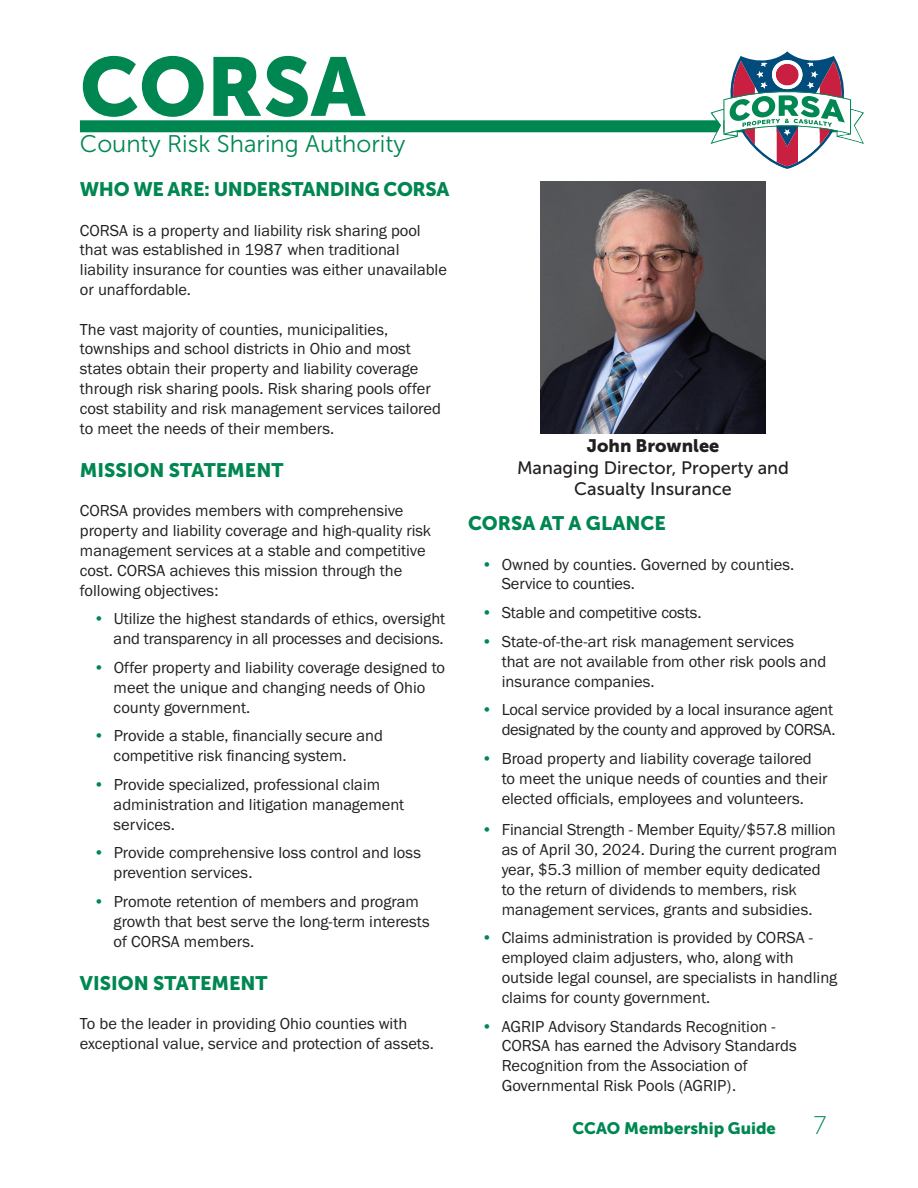
<style>
.page{position:relative;width:918px;height:1188px;background:#fff}
.page>*{position:absolute;margin:0;border:0;box-sizing:border-box;transform-origin:0 0}
.t1{font:82.5px "Museo Sans 900";color:#008751}
.t2{font:25.5px "Museo Sans 100";color:#008751}
.t3{font:24px "Museo Sans 300";color:#008751}
.t4{font:19.5px "Museo Sans 900";color:#008751}
.t5{font:19.5px "Museo Sans 900";letter-spacing:-.02em;color:#008751}
.t6{font:18px/21.6px "Museo Sans 500";color:#231f20;text-align:center}
.t7{font:16.5px/19.8px "Franklin Gothic URW Boo";color:#231f20}
.t8{font:16.5px/19.8px "Franklin Gothic URW Boo";letter-spacing:-.02em;color:#231f20;text-align:right}
.t9{font:16.5px "Museo Sans 900";color:#008751}
.s1{color:#008751}
.s2{font-family:"Museo Sans 900"}
</style>
<div class="page">
<div style="left:80px;top:120px;width:758px;height:12px;background:#008751"></div>
<img style="left:541px;top:181px;width:224px;height:252px">
<svg style="left:710px;top:51px;width:154px;height:118px"></svg>
<p class="t1" style="left:80px;top:40px;width:287px">CORSA</p>
<p class="t3" style="left:80px;top:131px;width:327px">County Risk Sharing Authority</p>
<p class="t5" style="left:80px;top:178px;width:371px">WHO WE ARE: UNDERSTANDING CORSA</p>
<p class="t7" style="left:80px;top:220px;width:369px">CORSA is a property and liability risk sharing pool that was established in 1987 when traditional liability insurance for counties was either unavailable or unaffordable.</p>
<p class="t7" style="left:80px;top:319px;width:363px">The vast majority of counties, municipalities, townships and school districts in Ohio and most states obtain their property and liability coverage through risk sharing pools. Risk sharing pools offer cost stability and risk management services tailored to meet the needs of their members.</p>
<p class="t4" style="left:80px;top:459px;width:205px">MISSION STATEMENT</p>
<p class="t7" style="left:80px;top:501px;width:353px">CORSA provides members with comprehensive property and liability coverage and high-quality risk management services at a stable and competitive cost. CORSA achieves this mission through the following objectives:</p>
<p class="t7" style="left:93px;top:609px;width:353px;text-align:right"><span class="s1">•</span> Utilize the highest standards of ethics, oversight and transparency in all processes and decisions.</p>
<p class="t7" style="left:114px;top:657px;width:333px;text-indent:-20px"><span class="s1">•</span> Offer property and liability coverage designed to meet the unique and changing needs of Ohio county government.</p>
<p class="t7" style="left:114px;top:726px;width:271px;text-indent:-20px"><span class="s1">•</span> Provide a stable, financially secure and competitive risk financing system.</p>
<p class="t7" style="left:114px;top:774px;width:292px;text-indent:-20px"><span class="s1">•</span> Provide specialized, professional claim administration and litigation management services.</p>
<p class="t7" style="left:114px;top:843px;width:309px;text-indent:-20px"><span class="s1">•</span> Provide comprehensive loss control and loss prevention services.</p>
<p class="t7" style="left:114px;top:891px;width:318px;text-indent:-20px"><span class="s1">•</span> Promote retention of members and program growth that best serve the long-term interests of CORSA members.</p>
<p class="t4" style="left:80px;top:972px;width:189px">VISION STATEMENT</p>
<p class="t7" style="left:80px;top:1014px;width:356px">To be the leader in providing Ohio counties with exceptional value, service and protection of assets.</p>
<p class="t6" style="left:517px;top:435px;width:273px"><span class="s2">John Brownlee<br></span>Managing Director, Property and<br>Casualty Insurance</p>
<p class="t4" style="left:468px;top:512px;width:200px">CORSA AT A GLANCE</p>
<p class="t7" style="left:502px;top:554px;width:294px;text-indent:-20px"><span class="s1">•</span> Owned by counties. Governed by counties.<br>Service to counties.</p>
<p class="t7" style="left:482px;top:602px;width:221px"><span class="s1">•</span> Stable and competitive costs.</p>
<p class="t7" style="left:502px;top:631px;width:326px;text-indent:-20px"><span class="s1">•</span> State-of-the-art risk management services<br>that are not available from other risk pools and insurance companies.</p>
<p class="t8" style="left:482px;top:700px;width:356px"><span class="s1">•</span> Local service provided by a local insurance agent designated by the county and approved by CORSA.</p>
<p class="t7" style="left:502px;top:748px;width:327px;text-indent:-20px"><span class="s1">•</span> Broad property and liability coverage tailored to meet the unique needs of counties and their elected officials, employees and volunteers.</p>
<p class="t7" style="left:502px;top:820px;width:337px;text-indent:-20px"><span class="s1">•</span> Financial Strength - Member Equity/$57.8 million as of April 30, 2024. During the current program year, $5.3 million of member equity dedicated to the return of dividends to members, risk management services, grants and subsidies.</p>
<p class="t7" style="left:502px;top:928px;width:337px;text-indent:-20px"><span class="s1">•</span> Claims administration is provided by CORSA - employed claim adjusters, who, along with outside legal counsel, are specialists in handling claims for county government.</p>
<p class="t7" style="left:502px;top:1016px;width:296px;text-indent:-20px"><span class="s1">•</span> AGRIP Advisory Standards Recognition - CORSA has earned the Advisory Standards Recognition from the Association of Governmental Risk Pools (AGRIP).</p>
<p class="t9" style="left:572px;top:1119px;width:205px">CCAO Membership Guide</p>
<p class="t2" style="left:814px;top:1111px;width:14px">7</p>
</div>
